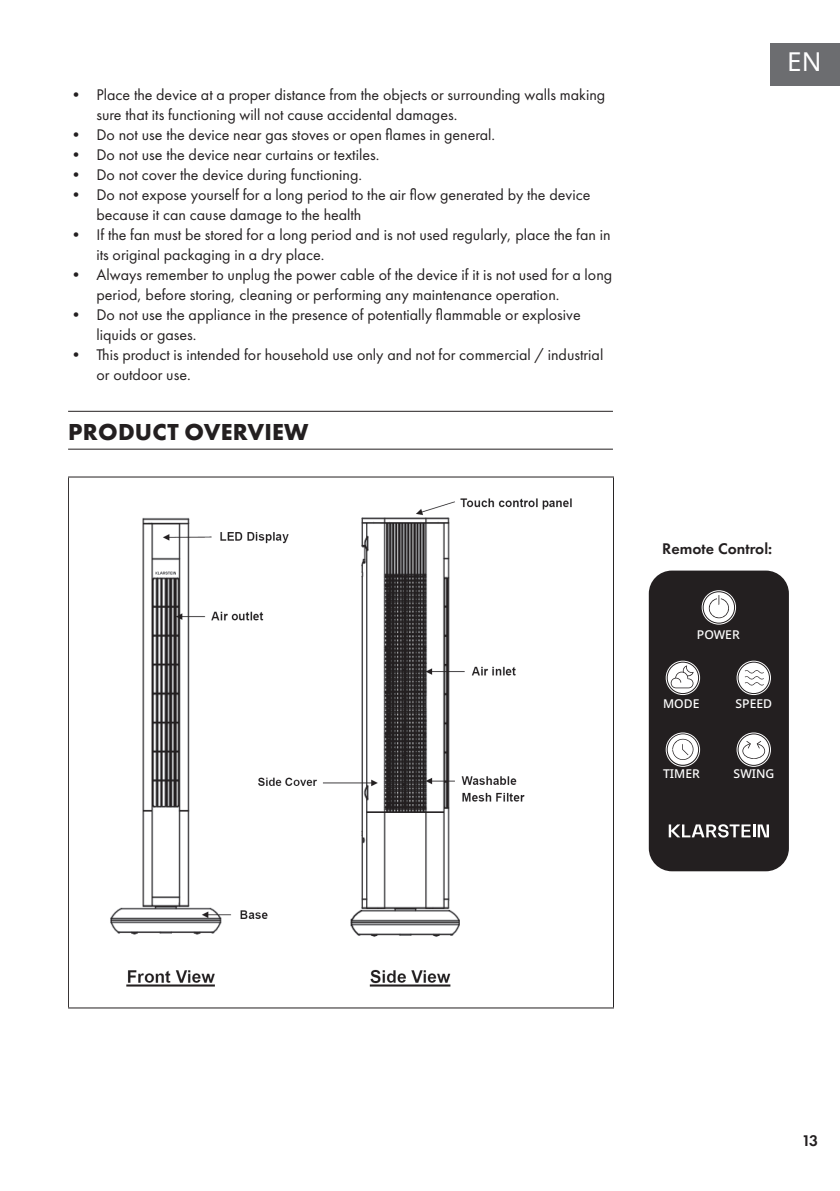
<style>
.page{position:relative;width:840px;height:1191px;background:#fff}
.page>*{position:absolute;margin:0;border:0;box-sizing:border-box;transform-origin:0 0}
.t1{font:26px "Noto Sans";color:#fff}
.t2{font:700 24px "Futura PTW08";letter-spacing:.01em;color:#231f20}
.t3{font:16px/20px "Futura PTW08";color:#231f20}
.t4{font:600 16px "Futura PTW08";color:#231f20}
.t5{font:500 12.2px "Noto Sans";color:#fff}
</style>
<div class="page">
<div style="left:770px;top:43px;width:69px;height:42px;background:#6c6d70"></div>
<hr style="left:68px;top:411px;width:544px;height:1px;background:#231f20">
<hr style="left:68px;top:448px;width:544px;height:1px;background:#231f20">
<hr style="left:68px;top:476px;width:545px;height:1px;background:#231f20">
<hr style="left:68px;top:477px;width:1px;height:530px;background:#231f20">
<hr style="left:612px;top:477px;width:1px;height:530px;background:#231f20">
<hr style="left:68px;top:1007px;width:545px;height:1px;background:#231f20">
<img style="left:110px;top:498px;width:462px;height:489px">
<div style="left:648px;top:570px;width:140px;height:301px;background:#231f20;border-radius:23px"></div>
<div style="left:738px;top:734px;width:30px;height:31px;background:#fff;border-radius:50%"></div>
<svg style="left:742px;top:741px;width:22px;height:18px"></svg>
<div style="left:736px;top:732px;width:34px;height:34px;border:1px solid #fff;border-radius:50%"></div>
<div style="left:736px;top:661px;width:34px;height:34px;border:1px solid #fff;border-radius:50%"></div>
<div style="left:738px;top:662px;width:30px;height:31px;background:#fff;border-radius:50%"></div>
<svg style="left:744px;top:670px;width:19px;height:15px"></svg>
<svg style="left:667px;top:734px;width:30px;height:30px"></svg>
<div style="left:665px;top:732px;width:34px;height:34px;border:1px solid #fff;border-radius:50%"></div>
<svg style="left:672px;top:738px;width:21px;height:22px"></svg>
<svg style="left:667px;top:662px;width:30px;height:31px"></svg>
<div style="left:665px;top:661px;width:34px;height:34px;border:1px solid #fff;border-radius:50%"></div>
<svg style="left:670px;top:665px;width:23px;height:23px"></svg>
<div style="left:703px;top:592px;width:30px;height:30px;background:#fff;border-radius:50%"></div>
<div style="left:701px;top:590px;width:34px;height:34px;border:1px solid #fff;border-radius:50%"></div>
<svg style="left:708px;top:595px;width:21px;height:23px"></svg>
<svg style="left:668px;top:824px;width:100px;height:13px"></svg>
<p class="t3" style="left:96px;top:84px;width:510px;text-indent:-28px">• Place the device at a proper distance from the objects or surrounding walls making sure that its functioning will not cause accidental damages.</p>
<p class="t3" style="left:68px;top:124px;width:428px">• Do not use the device near gas stoves or open flames in general.</p>
<p class="t3" style="left:68px;top:144px;width:312px">• Do not use the device near curtains or textiles.</p>
<p class="t3" style="left:68px;top:164px;width:295px">• Do not cover the device during functioning.</p>
<p class="t3" style="left:96px;top:184px;width:495px;text-indent:-28px">• Do not expose yourself for a long period to the air flow generated by the device because it can cause damage to the health</p>
<p class="t3" style="left:96px;top:224px;width:515px;text-indent:-28px">• If the fan must be stored for a long period and is not used regularly, place the fan in its original packaging in a dry place.</p>
<p class="t3" style="left:96px;top:264px;width:517px;text-indent:-28px">• Always remember to unplug the power cable of the device if it is not used for a long period, before storing, cleaning or performing any maintenance operation.</p>
<p class="t3" style="left:96px;top:304px;width:485px;text-indent:-28px">• Do not use the appliance in the presence of potentially flammable or explosive liquids or gases.</p>
<p class="t3" style="left:96px;top:344px;width:508px;text-indent:-28px">• This product is intended for household use only and not for commercial / industrial or outdoor use.</p>
<h2 class="t2" style="left:68px;top:416px;width:241px">PRODUCT OVERVIEW</h2>
<h1 class="t1" style="left:786px;top:44px;width:36px">EN</h1>
<p class="t4" style="left:662px;top:538px;width:111px">Remote Control:</p>
<p class="t5" style="left:696px;top:626px;width:44px">POWER</p>
<p class="t5" style="left:662px;top:694px;width:38px">MODE</p>
<p class="t5" style="left:662px;top:765px;width:38px">TIMER</p>
<p class="t5" style="left:735px;top:694px;width:38px">SPEED</p>
<p class="t5" style="left:733px;top:765px;width:42px">SWING</p>
<p class="t4" style="left:801px;top:1130px;width:18px">13</p>
</div>
